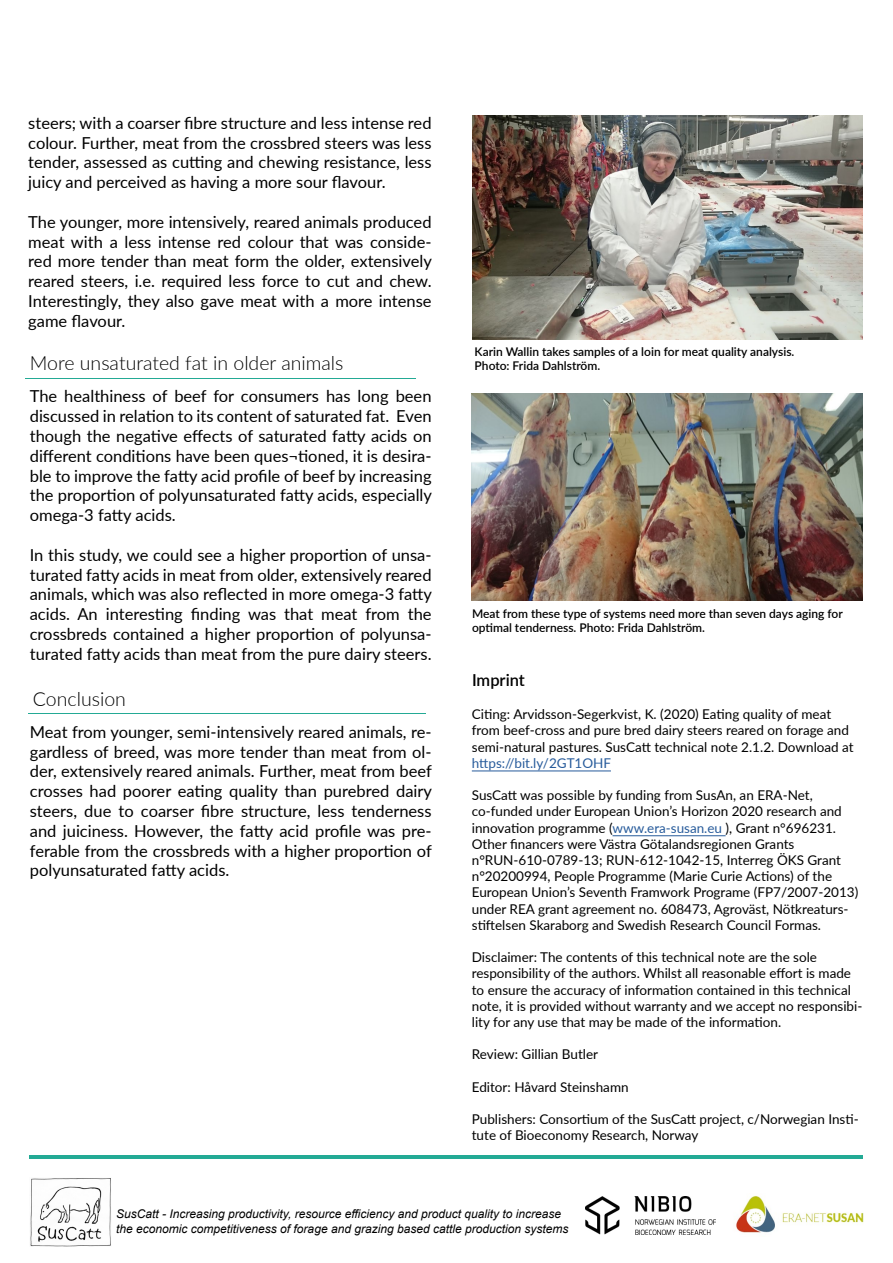
<style>
.page{position:relative;width:893px;height:1263px;background:#fff}
.page>*{position:absolute;margin:0;border:0;box-sizing:border-box;transform-origin:0 0}
.t1{font:300 19.5px "Lato";color:#000}
.t2{font:16.5px/19.8px "Lato";color:#000;text-align:justify}
.t3{font:600 16.5px "Lato";color:#000}
.t4{font:13.5px/16.2px "Lato";color:#000}
.t5{font:13.5px "Lato";color:#275b9b}
.t6{font:600 12px/14.4px "Lato";color:#000}
.t7{font:italic 12px/14.4px "Arial";color:#000}
.s1{color:#275b9b}
</style>
<div class="page">
<hr style="left:472px;top:771px;width:139px;height:1px;background:#275b9b">
<hr style="left:612px;top:835px;width:114px;height:1px;background:#275b9b">
<img style="left:30px;top:1178px;width:81px;height:68px">
<hr style="left:29px;top:1155px;width:834px;height:4px;background:#23aa95">
<img style="left:736px;top:1196px;width:127px;height:37px">
<img style="left:472px;top:394px;width:391px;height:206px">
<hr style="left:25px;top:378px;width:391px;height:1px;background:#23aa95">
<img style="left:586px;top:1196px;width:129px;height:38px">
<hr style="left:28px;top:713px;width:398px;height:1px;background:#23aa95">
<img style="left:472px;top:116px;width:391px;height:223px">
<p class="t2" style="left:28px;top:112px;width:405px">steers; with a coarser fibre structure and less intense red colour. Further, meat from the crossbred steers was less tender, assessed as cutting and chewing resistance, less juicy and perceived as having a more sour flavour.</p>
<p class="t2" style="left:28px;top:211px;width:405px">The younger, more intensively, reared animals produced meat with a less intense red colour that was conside&shy;red more tender than meat form the older, extensively reared steers, i.e. required less force to cut and chew.<br>Interestingly, they also gave meat with a more intense game flavour.</p>
<p class="t1" style="left:30px;top:350px;width:315px">More unsaturated fat in older animals</p>
<p class="t2" style="left:30px;top:386px;width:404px">The healthiness of beef for consumers has long been discussed in relation to its content of saturated fat. Even though the negative effects of saturated fatty acids on different conditions have been ques¬tioned, it is desira&shy;ble to improve the fatty acid profile of beef by increasing the proportion of polyunsaturated fatty acids, especially omega-3 fatty acids.</p>
<p class="t2" style="left:30px;top:544px;width:404px">In this study, we could see a higher proportion of unsa&shy;turated fatty acids in meat from older, extensively reared animals, which was also reflected in more omega-3 fatty acids. An interesting finding was that meat from the crossbreds contained a higher proportion of polyunsa&shy;turated fatty acids than meat from the pure dairy steers.</p>
<p class="t1" style="left:33px;top:685px;width:95px">Conclusion</p>
<p class="t2" style="left:30px;top:721px;width:404px">Meat from younger, semi-intensively reared animals, re&shy;gardless of breed, was more tender than meat from ol&shy;der, extensively reared animals. Further, meat from beef crosses had poorer eating quality than purebred dairy steers, due to coarser fibre structure, less tenderness and juiciness. However, the fatty acid profile was pre&shy;ferable from the crossbreds with a higher proportion of polyunsaturated fatty acids.</p>
<p class="t6" style="left:475px;top:344px;width:321px">Karin Wallin takes samples of a loin for meat quality analysis.<br>Photo: Frida Dahlström.</p>
<p class="t6" style="left:472px;top:606px;width:372px">Meat from these type of systems need more than seven days aging for optimal tenderness. Photo: Frida Dahlström.</p>
<p class="t3" style="left:472px;top:668px;width:54px">Imprint</p>
<p class="t4" style="left:472px;top:706px;width:383px">Citing: Arvidsson-Segerkvist, K. (2020) Eating quality of meat from beef-cross and pure bred dairy steers reared on forage and semi-natural pastures. SusCatt technical note 2.1.2. Download at</p>
<p class="t5" style="left:472px;top:753px;width:141px">https://bit.ly/2GT1OHF</p>
<p class="t4" style="left:472px;top:787px;width:388px">SusCatt was possible by funding from SusAn, an ERA-Net, co-funded under European Union’s Horizon 2020 research and innovation programme (<span class="s1">www.era-susan.eu</span> ), Grant n°696231.<br>Other financers were Västra Götalandsregionen Grants n°RUN-610-0789-13; RUN-612-1042-15, Interreg ÖKS Grant n°20200994, People Programme (Marie Curie Actions) of the European Union’s Seventh Framwork Programe (FP7/2007-2013) under REA grant agreement no. 608473, Agroväst, Nötkreaturs&shy;stiftelsen Skaraborg and Swedish Research Council Formas.</p>
<p class="t4" style="left:472px;top:949px;width:392px">Disclaimer: The contents of this technical note are the sole responsibility of the authors. Whilst all reasonable effort is made to ensure the accuracy of information contained in this technical note, it is provided without warranty and we accept no responsibi&shy;lity for any use that may be made of the information.</p>
<p class="t4" style="left:472px;top:1046px;width:128px">Review: Gillian Butler</p>
<p class="t4" style="left:472px;top:1078px;width:158px">Editor: Håvard Steinshamn</p>
<p class="t4" style="left:472px;top:1111px;width:388px">Publishers: Consortium of the SusCatt project, c/Norwegian Insti&shy;tute of Bioeconomy Research, Norway</p>
<p class="t7" style="left:116px;top:1207px;width:454px">SusCatt - Increasing productivity, resource efficiency and product quality to increase the economic competitiveness of forage and grazing based cattle production systems</p>
</div>
